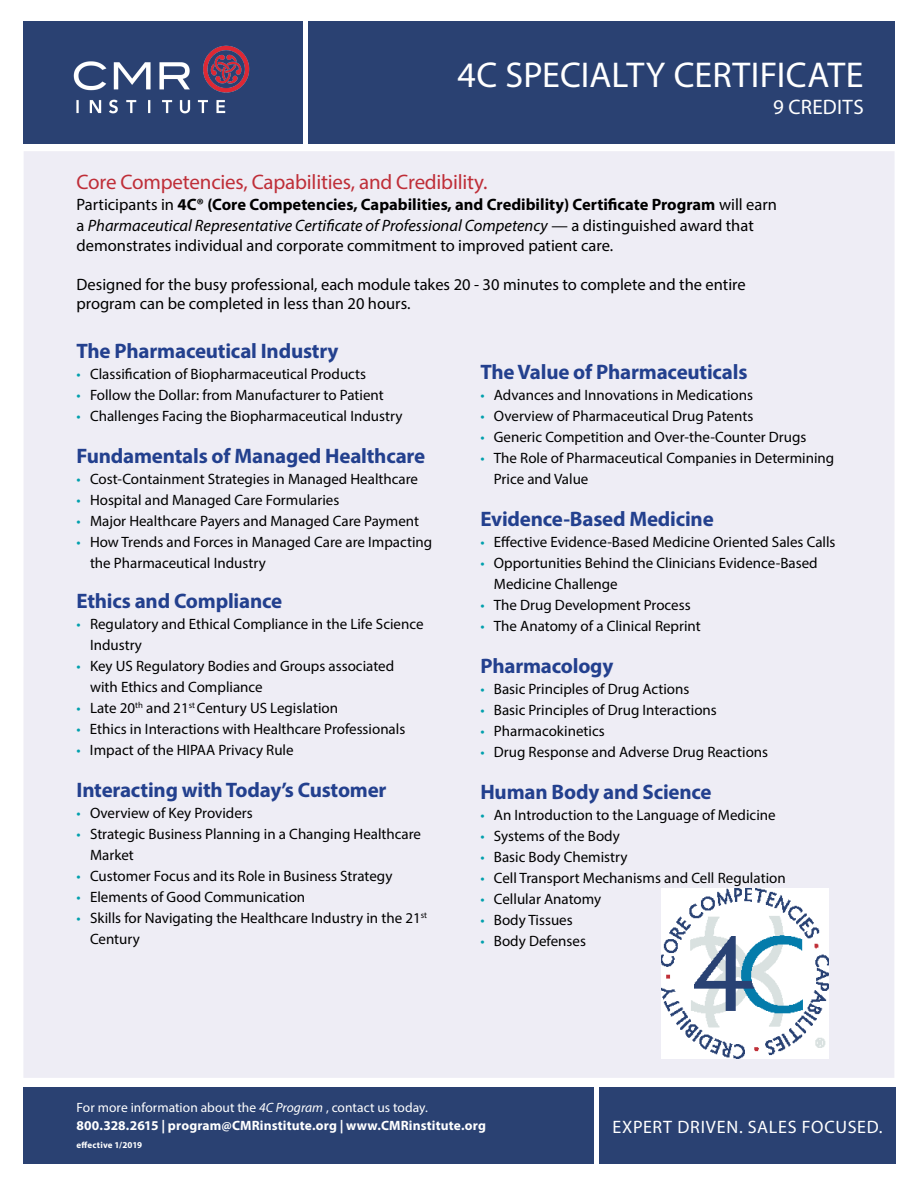
<style>
.page{position:relative;width:918px;height:1188px;background:#fff}
.page>*{position:absolute;margin:0;border:0;box-sizing:border-box;transform-origin:0 0}
.t1{font:36px "Myriad Pro";color:#fff}
.t2{font:700 21px "Myriad Pro";letter-spacing:-.01em;color:#23408e}
.t3{font:21px "Myriad Pro";letter-spacing:-.01em;color:#bf2e38}
.t4{font:21px "Myriad Pro";letter-spacing:.015em;color:#fff}
.t5{font:18px "Myriad Pro";letter-spacing:.035em;color:#fff}
.t6{font:16.5px/19.5px "Myriad Pro";color:#000}
.t7{font:700 16.5px/21px "Myriad Pro";color:#000}
.t8{font:15px/21px "Myriad Pro";color:#000}
.t9{font:700 15px "Myriad Pro";letter-spacing:.035em;color:#fff}
.t10{font:700 13.5px/18px "Myriad Pro";letter-spacing:.01em;color:#fff}
.t11{font:10.5px "Myriad Pro";letter-spacing:.01em;color:#fff}
.t12{font:700 9px "Myriad Pro";letter-spacing:.02em;color:#fff}
.s1{font-weight:400}
.s2{font-weight:400;font-style:italic}
.s3{color:#00a0ad}
</style>
<div class="page">
<div style="left:23px;top:151px;width:872px;height:927px;background:#eeedf5"></div>
<div style="left:308px;top:22px;width:587px;height:122px;background:#2a4172"></div>
<div style="left:23px;top:22px;width:279px;height:122px;background:#2a4172"></div>
<img style="left:73px;top:45px;width:177px;height:69px">
<div style="left:23px;top:1087px;width:571px;height:77px;background:#2a4172"></div>
<div style="left:599px;top:1087px;width:296px;height:76px;background:#2a4172"></div>
<img style="left:661px;top:888px;width:168px;height:170px">
<h1 class="t1" style="left:458px;top:52px;width:408px">4C SPECIALTY CERTIFICATE</h1>
<h2 class="t4" style="left:773px;top:94px;width:92px">9 CREDITS</h2>
<h2 class="t3" style="left:76px;top:169px;width:412px">Core Competencies, Capabilities, and Credibility.</h2>
<p class="t7" style="left:76px;top:194px;width:702px"><span class="s1">Participants in</span> 4C® (Core Competencies, Capabilities, and Credibility) Certificate Program <span class="s1">will earn a</span> <span class="s2">Pharmaceutical Representative Certificate of Professional Competency</span> <span class="s1">— a distinguished award that</span></p>
<p class="t6" style="left:76px;top:235px;width:538px">demonstrates individual and corporate commitment to improved patient care.</p>
<p class="t6" style="left:76px;top:274px;width:671px">Designed for the busy professional, each module takes 20 - 30 minutes to complete and the entire program can be completed in less than 20 hours.</p>
<h2 class="t2" style="left:76px;top:337px;width:264px">The Pharmaceutical Industry</h2>
<p class="t8" style="left:76px;top:363px;width:291px"><span class="s3">•</span> Classification of Biopharmaceutical Products</p>
<p class="t8" style="left:76px;top:384px;width:309px"><span class="s3">•</span> Follow the Dollar: from Manufacturer to Patient</p>
<p class="t8" style="left:76px;top:405px;width:327px"><span class="s3">•</span> Challenges Facing the Biopharmaceutical Industry</p>
<h2 class="t2" style="left:76px;top:442px;width:350px">Fundamentals of Managed Healthcare</h2>
<p class="t8" style="left:76px;top:468px;width:343px"><span class="s3">•</span> Cost-Containment Strategies in Managed Healthcare</p>
<p class="t8" style="left:76px;top:489px;width:264px"><span class="s3">•</span> Hospital and Managed Care Formularies</p>
<p class="t8" style="left:76px;top:510px;width:344px"><span class="s3">•</span> Major Healthcare Payers and Managed Care Payment</p>
<p class="t8" style="left:90px;top:531px;width:344px;text-indent:-14px"><span class="s3">•</span> How Trends and Forces in Managed Care are Impacting the Pharmaceutical Industry</p>
<h2 class="t2" style="left:76px;top:588px;width:207px">Ethics and Compliance</h2>
<p class="t8" style="left:90px;top:614px;width:335px;text-indent:-14px"><span class="s3">•</span> Regulatory and Ethical Compliance in the Life Science<br>Industry</p>
<p class="t8" style="left:90px;top:656px;width:306px;text-indent:-14px"><span class="s3">•</span> Key US Regulatory Bodies and Groups associated with Ethics and Compliance</p>
<p class="t8" style="left:76px;top:698px;width:263px"><span class="s3">•</span> Late 20<sup>th</sup> and 21<sup>st</sup> Century US Legislation</p>
<p class="t8" style="left:76px;top:719px;width:330px"><span class="s3">•</span> Ethics in Interactions with Healthcare Professionals</p>
<p class="t8" style="left:76px;top:740px;width:219px"><span class="s3">•</span> Impact of the HIPAA Privacy Rule</p>
<h2 class="t2" style="left:76px;top:777px;width:312px">Interacting with Today’s Customer</h2>
<p class="t8" style="left:76px;top:803px;width:178px"><span class="s3">•</span> Overview of Key Providers</p>
<p class="t8" style="left:90px;top:824px;width:333px;text-indent:-14px"><span class="s3">•</span> Strategic Business Planning in a Changing Healthcare<br>Market</p>
<p class="t8" style="left:76px;top:866px;width:317px"><span class="s3">•</span> Customer Focus and its Role in Business Strategy</p>
<p class="t8" style="left:76px;top:887px;width:230px"><span class="s3">•</span> Elements of Good Communication</p>
<p class="t8" style="left:90px;top:908px;width:339px;text-indent:-14px"><span class="s3">•</span> Skills for Navigating the Healthcare Industry in the 21<sup>st<br></sup>Century</p>
<h2 class="t2" style="left:480px;top:358px;width:269px">The Value of Pharmaceuticals</h2>
<p class="t8" style="left:480px;top:384px;width:274px"><span class="s3">•</span> Advances and Innovations in Medications</p>
<p class="t8" style="left:480px;top:405px;width:274px"><span class="s3">•</span> Overview of Pharmaceutical Drug Patents</p>
<p class="t8" style="left:480px;top:426px;width:328px"><span class="s3">•</span> Generic Competition and Over-the-Counter Drugs</p>
<p class="t8" style="left:494px;top:447px;width:342px;text-indent:-14px"><span class="s3">•</span> The Role of Pharmaceutical Companies in Determining<br>Price and Value</p>
<h2 class="t2" style="left:480px;top:505px;width:235px">Evidence-Based Medicine</h2>
<p class="t8" style="left:480px;top:531px;width:357px"><span class="s3">•</span> Effective Evidence-Based Medicine Oriented Sales Calls</p>
<p class="t8" style="left:494px;top:552px;width:325px;text-indent:-14px"><span class="s3">•</span> Opportunities Behind the Clinicians Evidence-Based<br>Medicine Challenge</p>
<p class="t8" style="left:480px;top:594px;width:212px"><span class="s3">•</span> The Drug Development Process</p>
<p class="t8" style="left:480px;top:615px;width:222px"><span class="s3">•</span> The Anatomy of a Clinical Reprint</p>
<h2 class="t2" style="left:480px;top:652px;width:134px">Pharmacology</h2>
<p class="t8" style="left:480px;top:678px;width:211px"><span class="s3">•</span> Basic Principles of Drug Actions</p>
<p class="t8" style="left:480px;top:699px;width:238px"><span class="s3">•</span> Basic Principles of Drug Interactions</p>
<p class="t8" style="left:480px;top:720px;width:126px"><span class="s3">•</span> Pharmacokinetics</p>
<p class="t8" style="left:480px;top:741px;width:289px"><span class="s3">•</span> Drug Response and Adverse Drug Reactions</p>
<h2 class="t2" style="left:480px;top:778px;width:233px">Human Body and Science</h2>
<p class="t8" style="left:480px;top:804px;width:297px"><span class="s3">•</span> An Introduction to the Language of Medicine</p>
<p class="t8" style="left:480px;top:825px;width:141px"><span class="s3">•</span> Systems of the Body</p>
<p class="t8" style="left:480px;top:846px;width:149px"><span class="s3">•</span> Basic Body Chemistry</p>
<p class="t8" style="left:480px;top:867px;width:307px"><span class="s3">•</span> Cell Transport Mechanisms and Cell Regulation</p>
<p class="t8" style="left:480px;top:888px;width:122px"><span class="s3">•</span> Cellular Anatomy</p>
<p class="t8" style="left:480px;top:909px;width:94px"><span class="s3">•</span> Body Tissues</p>
<p class="t8" style="left:480px;top:930px;width:107px"><span class="s3">•</span> Body Defenses</p>
<p class="t10" style="left:76px;top:1098px;width:411px"><span class="s1">For more information about the</span> <span class="s2">4C Program</span> <span class="s1">, contact us today.<br></span>800.328.2615 | program@CMRinstitute.org | www.CMRinstitute.org</p>
<p class="t12" style="left:76px;top:1139px;width:67px">effective 1/2019</p>
<p class="t9" style="left:55px;top:1107px;width:456px">4423 Pheasant Ridge Road | Suite 100 | Roanoke, VA 24014-5274</p>
<p class="t5" style="left:612px;top:1116px;width:272px">EXPERT DRIVEN. SALES FOCUSED.</p>
<p class="t11" style="left:817px;top:1122px;width:48px">AMR.11.13</p>
</div>
